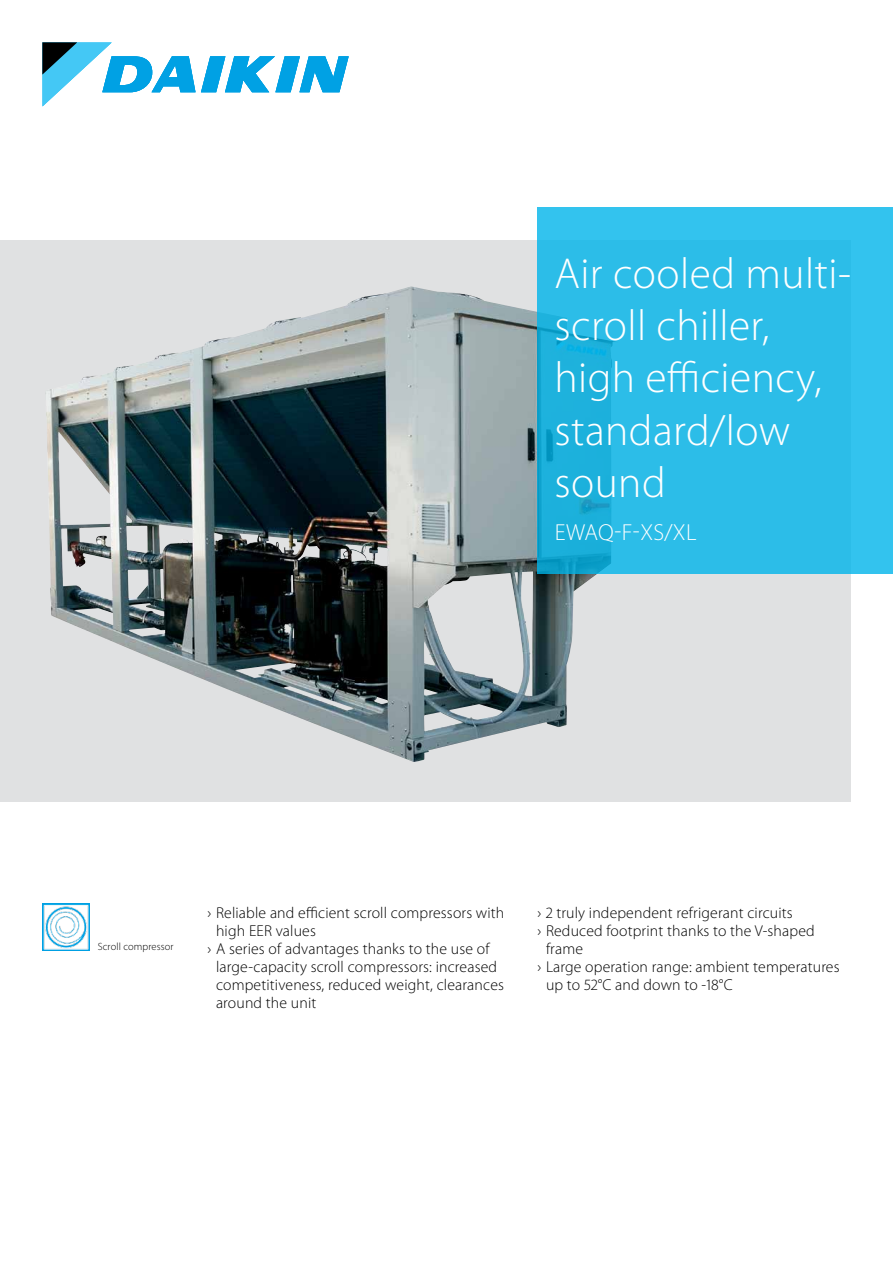
<style>
.page{position:relative;width:893px;height:1263px;background:#fff}
.page>*{position:absolute;margin:0;border:0;box-sizing:border-box;transform-origin:0 0}
.t1{font:300 43.5px/52.2px "Myriad Pro";letter-spacing:.01em;color:#fff}
.t2{font:300 23.25px "Myriad Pro";letter-spacing:.02em;color:#fff}
.t3{font:300 15.75px "Myriad Pro";letter-spacing:.01em;color:#000}
.t4{font:300 10.5px "Myriad Pro";letter-spacing:.01em;color:#000}
</style>
<div class="page">
<svg style="left:43px;top:43px;width:306px;height:63px"></svg>
<img style="left:43px;top:903px;width:46px;height:47px">
<div style="left:0;top:241px;width:850px;height:561px;background:#e0e1e2"></div>
<img style="left:45px;top:287px;width:552px;height:475px">
<svg style="left:537px;top:208px;width:356px;height:366px;background:#2abbe6"></svg>
<h1 class="t1" style="left:554px;top:247px;width:298px">Air cooled multi&shy;scroll chiller, high efficiency, standard/low sound</h1>
<h2 class="t2" style="left:555px;top:518px;width:143px">EWAQ-F-XS/XL</h2>
<p class="t4" style="left:98px;top:940px;width:77px">Scroll compressor</p>
<p class="t3" style="left:207px;top:903px;width:298px">› Reliable and efficient scroll compressors with</p>
<p class="t3" style="left:216px;top:921px;width:101px">high EER values</p>
<p class="t3" style="left:207px;top:939px;width:283px">› A series of advantages thanks to the use of</p>
<p class="t3" style="left:216px;top:957px;width:283px">large-capacity scroll compressors: increased</p>
<p class="t3" style="left:216px;top:975px;width:289px">competitiveness, reduced weight, clearances</p>
<p class="t3" style="left:216px;top:993px;width:102px">around the unit</p>
<p class="t3" style="left:537px;top:903px;width:257px">› 2 truly independent refrigerant circuits</p>
<p class="t3" style="left:537px;top:921px;width:279px">› Reduced footprint thanks to the V-shaped</p>
<p class="t3" style="left:546px;top:939px;width:39px">frame</p>
<p class="t3" style="left:537px;top:957px;width:304px">› Large operation range: ambient temperatures</p>
<p class="t3" style="left:546px;top:975px;width:188px">up to 52°C and down to -18°C</p>
</div>
